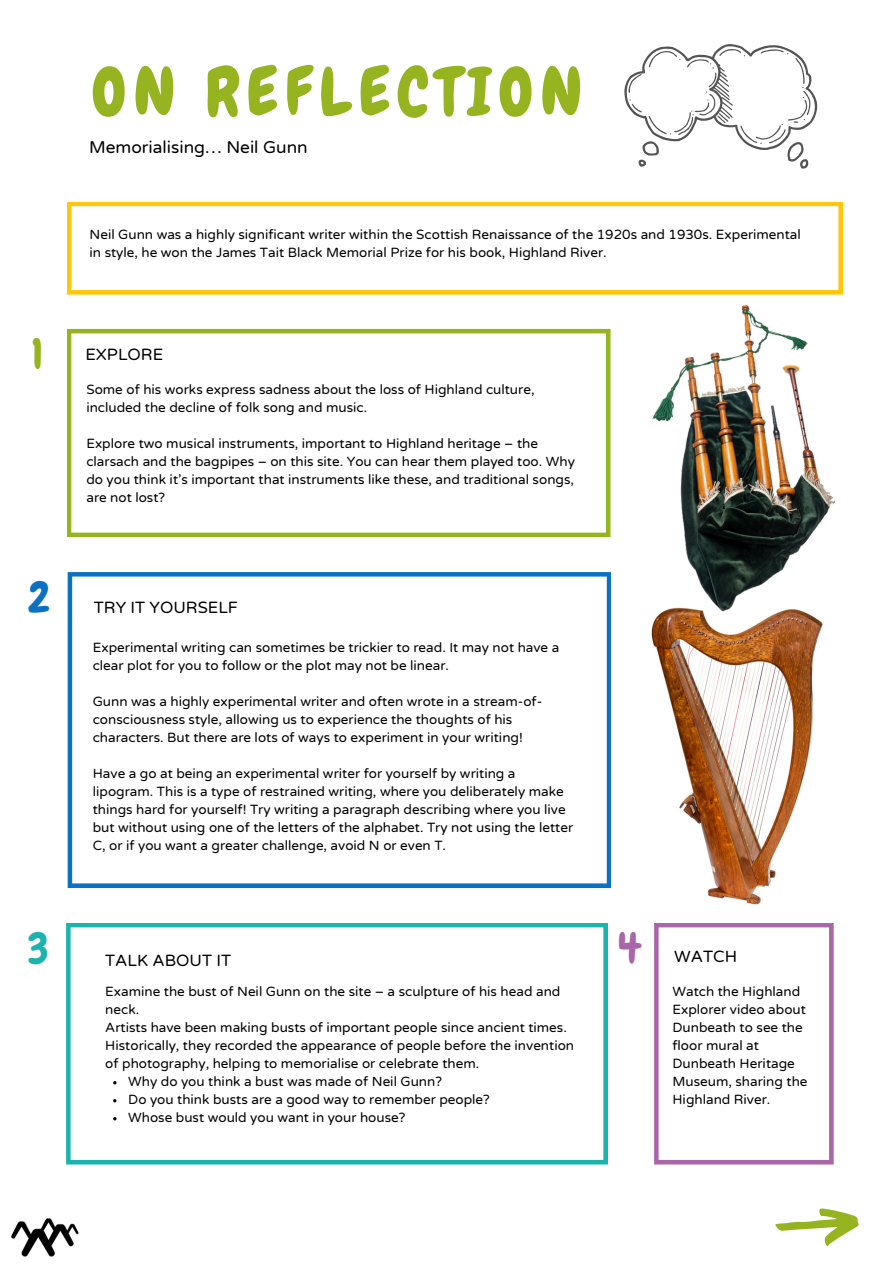
<style>
.page{position:relative;width:893px;height:1264px;background:#fff}
.page>*{position:absolute;margin:0;border:0;box-sizing:border-box;transform-origin:0 0}
.t1{font:66.45px "Chewy";letter-spacing:.11em;color:#96b420}
.t2{font:43.2px "Chewy";color:#96b420}
.t3{font:43.2px "Chewy";color:#0c71c3}
.t4{font:43.2px "Chewy";color:#a967aa}
.t5{font:43.2px "Chewy";color:#1ab3ae}
.t6{font:17.25px "Varela Round";color:#000}
.t7{font:16.5px "Varela Round";color:#000}
.t8{font:13.5px/18px "Varela Round";color:#000}
</style>
<div class="page">
<svg style="left:67px;top:202px;width:775px;height:92px"></svg>
<svg style="left:67px;top:329px;width:543px;height:208px"></svg>
<svg style="left:68px;top:572px;width:543px;height:316px"></svg>
<svg style="left:654px;top:923px;width:179px;height:241px"></svg>
<img style="left:11px;top:1218px;width:68px;height:39px">
<svg style="left:624px;top:44px;width:193px;height:125px"></svg>
<svg style="left:775px;top:1208px;width:83px;height:38px"></svg>
<svg style="left:66px;top:923px;width:541px;height:241px"></svg>
<img style="left:652px;top:641px;width:165px;height:264px">
<img style="left:624px;top:294px;width:219px;height:347px">
<h2 class="t2" style="left:32px;top:326px;width:13px">1</h2>
<h2 class="t3" style="left:28px;top:569px;width:23px">2</h2>
<h2 class="t5" style="left:27px;top:920px;width:23px">3</h2>
<h1 class="t1" style="left:91px;top:50px;width:492px">ON REFLECTION</h1>
<p class="t6" style="left:89px;top:138px;width:220px">Memorialising… Neil Gunn</p>
<p class="t8" style="left:90px;top:226px;width:712px">Neil Gunn was a highly significant writer within the Scottish Renaissance of the 1920s and 1930s. Experimental in style, he won the James Tait Black Memorial Prize for his book, Highland River.</p>
<p class="t7" style="left:85px;top:345px;width:79px">EXPLORE</p>
<p class="t8" style="left:86px;top:381px;width:449px">Some of his works express sadness about the loss of Highland culture, included the decline of folk song and music.</p>
<p class="t8" style="left:86px;top:435px;width:490px">Explore two musical instruments, important to Highland heritage – the clarsach and the bagpipes – on this site. You can hear them played too. Why do you think it’s important that instruments like these, and traditional songs, are not lost?</p>
<p class="t7" style="left:94px;top:598px;width:145px">TRY IT YOURSELF</p>
<p class="t8" style="left:93px;top:638px;width:468px">Experimental writing can sometimes be trickier to read. It may not have a clear plot for you to follow or the plot may not be linear.</p>
<p class="t8" style="left:93px;top:692px;width:451px">Gunn was a highly experimental writer and often wrote in a stream-of&shy;consciousness style, allowing us to experience the thoughts of his characters. But there are lots of ways to experiment in your writing!</p>
<p class="t8" style="left:93px;top:764px;width:482px">Have a go at being an experimental writer for yourself by writing a lipogram. This is a type of restrained writing, where you deliberately make things hard for yourself! Try writing a paragraph describing where you live but without using one of the letters of the alphabet. Try not using the letter C, or if you want a greater challenge, avoid N or even T.</p>
<p class="t7" style="left:105px;top:951px;width:127px">TALK ABOUT IT</p>
<p class="t8" style="left:105px;top:982px;width:470px">Examine the bust of Neil Gunn on the site – a sculpture of his head and neck.<br>Artists have been making busts of important people since ancient times.<br>Historically, they recorded the appearance of people before the invention of photography, helping to memorialise or celebrate them.</p>
<p class="t8" style="left:128px;top:1072px;width:363px">Why do you think a bust was made of Neil Gunn?<br>Do you think busts are a good way to remember people?<br>Whose bust would you want in your house?</p>
<h2 class="t4" style="left:617px;top:920px;width:24px">4</h2>
<p class="t7" style="left:674px;top:947px;width:64px">WATCH</p>
<p class="t8" style="left:672px;top:983px;width:136px">Watch the Highland<br>Explorer video about<br>Dunbeath to see the floor mural at<br>Dunbeath Heritage<br>Museum, sharing the<br>Highland River.</p>
</div>
